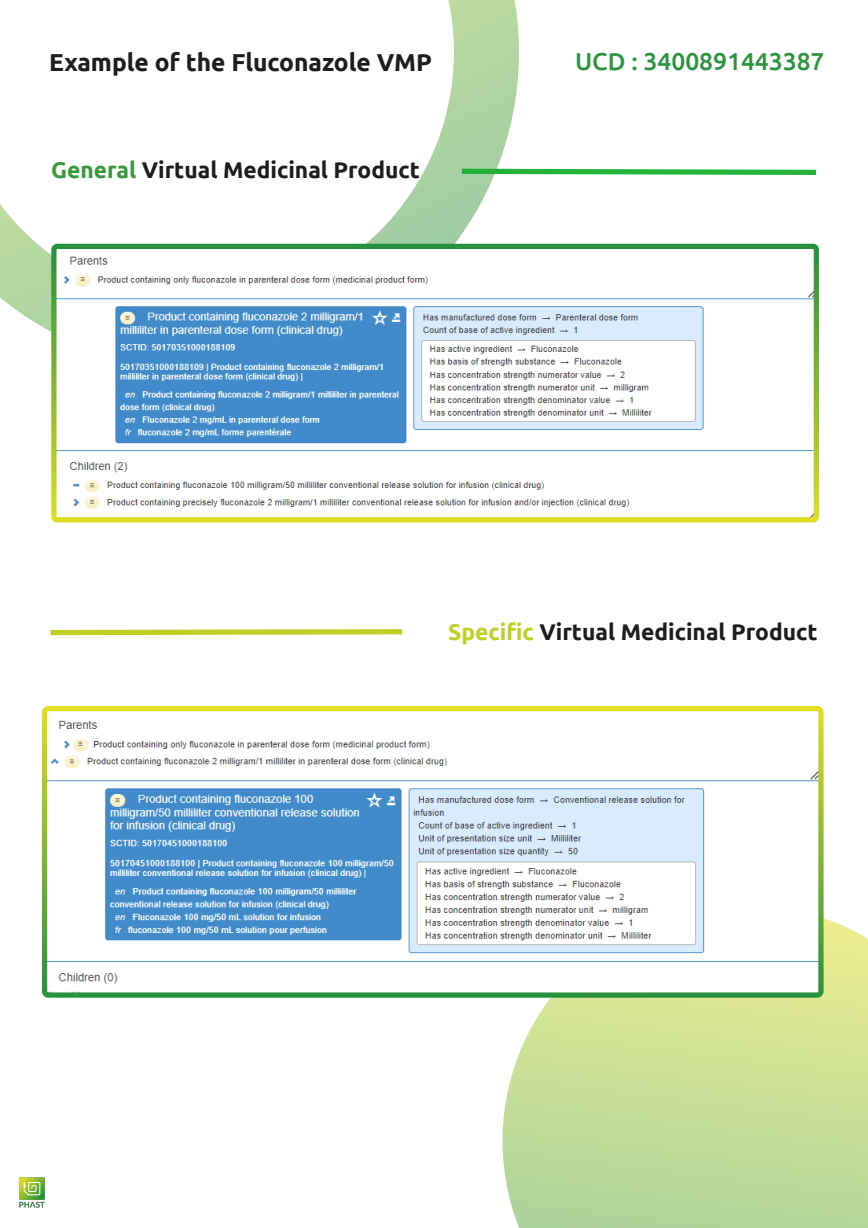
<style>
.page{position:relative;width:868px;height:1228px;background:#fff}
.page>*{position:absolute;margin:0;border:0;box-sizing:border-box;transform-origin:0 0}
.t1{font:700 24.5px "Ubuntu";color:#1d1d1b}
.t2{font:500 24.5px "Ubuntu";color:#2c933e}
.t3{font:700 22.75px "Ubuntu";color:#1d1d1b}
.s1{color:#3a993b}
.s2{color:#bfd025}
</style>
<div class="page">
<svg style="left:503px;top:918px;width:365px;height:310px;background:#c7de99"></svg>
<svg style="left:0;top:0;width:519px;height:332px"></svg>
<img style="left:57px;top:250px;width:756px;height:266px">
<div style="left:51px;top:244px;width:768px;height:278px;border:5px solid #fff;border-radius:3px"></div>
<img style="left:48px;top:720px;width:770px;height:272px">
<div style="left:42px;top:706px;width:782px;height:292px;border:5px solid #fff;border-radius:4px"></div>
<svg style="left:50px;top:629px;width:353px;height:7px;background:#cfdb5b"></svg>
<svg style="left:457px;top:166px;width:360px;height:12px"></svg>
<img style="left:19px;top:1177px;width:26px;height:31px">
<p class="t1" style="left:49px;top:48px;width:384px">Example of the Fluconazole VMP</p>
<p class="t3" style="left:51px;top:156px;width:370px"><span class="s1">General</span> Virtual Medicinal Product</p>
<p class="t2" style="left:575px;top:46px;width:251px">UCD : 3400891443387</p>
<p class="t3" style="left:448px;top:618px;width:371px"><span class="s2">Specific</span> Virtual Medicinal Product</p>
</div>
